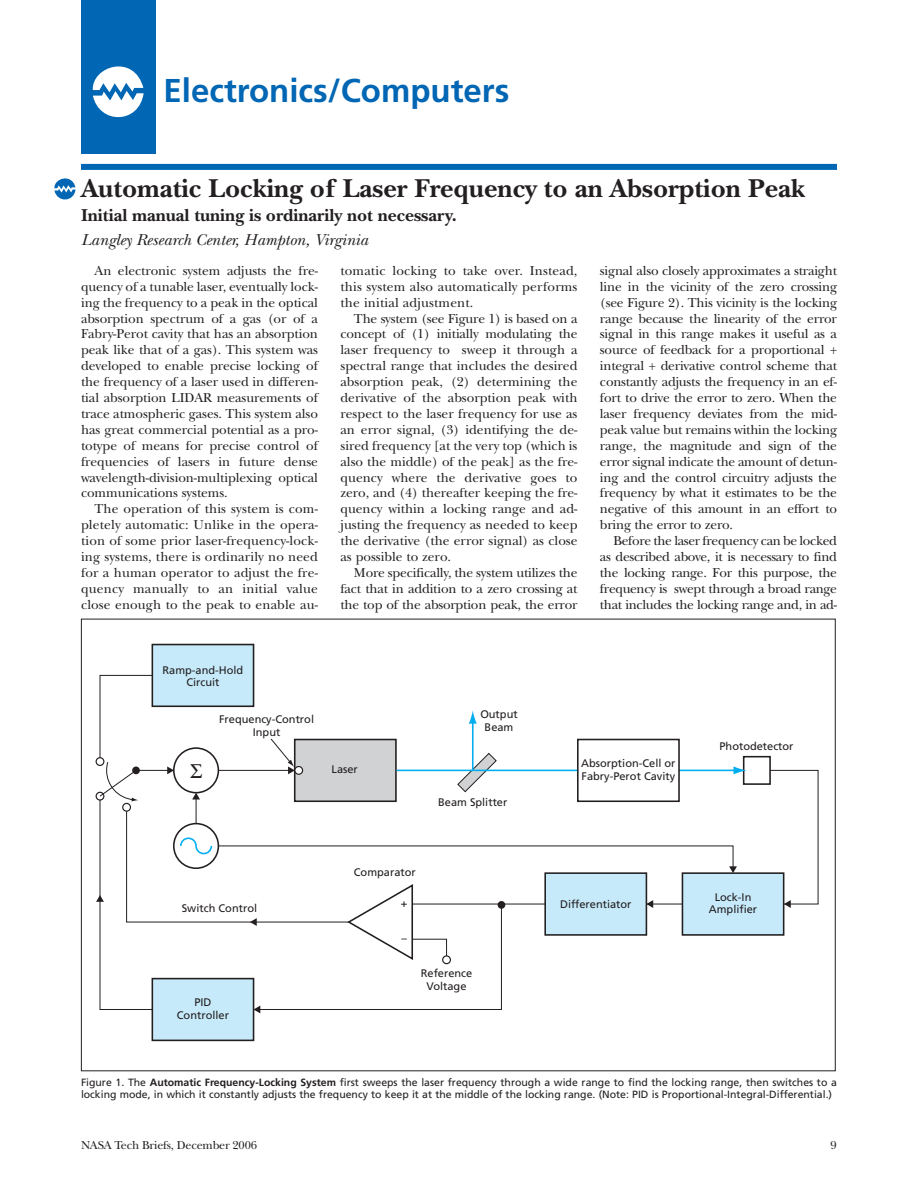
<style>
.page{position:relative;width:918px;height:1188px;background:#fff}
.page>*{position:absolute;margin:0;border:0;box-sizing:border-box;transform-origin:0 0}
.t1{font:700 33px "Frutiger";color:#0166b3}
.t2{font:700 27px "New Baskerville";color:#231f20}
.t3{font:700 18px "New Baskerville";color:#231f20}
.t4{font:italic 16.5px "New Baskerville";color:#231f20}
.t5{font:13.5px/15.9px "New Baskerville";letter-spacing:-.005em;color:#231f20;text-align:justify}
.t6{font:12px "New Baskerville";letter-spacing:-.015em;color:#231f20}
.t7{font:10.95px/12.6px "Frutiger";color:#231f20;text-align:center}
.t8{font:10.5px/12px "Frutiger";color:#231f20}
.s1{font-weight:700}
</style>
<div class="page">
<div style="left:81px;top:164px;width:756px;height:6px;background:#0166b3"></div>
<svg style="left:99px;top:675px;width:719px;height:335px"></svg>
<svg style="left:647px;top:900px;width:6px;height:8px"></svg>
<svg style="left:250px;top:918px;width:7px;height:8px"></svg>
<svg style="left:254px;top:1006px;width:6px;height:7px"></svg>
<svg style="left:96px;top:895px;width:8px;height:7px"></svg>
<svg style="left:784px;top:900px;width:7px;height:8px"></svg>
<div style="left:744px;top:757px;width:26px;height:27px;background:#fff"></div>
<div style="left:743px;top:756px;width:28px;height:29px;border:2px solid #231f20"></div>
<div style="left:682px;top:873px;width:102px;height:62px;background:#c6eafa"></div>
<div style="left:682px;top:872px;width:102px;height:64px;border:2px solid #231f20"></div>
<div style="left:545px;top:873px;width:101px;height:62px;background:#c6eafa"></div>
<div style="left:544px;top:872px;width:103px;height:64px;border:2px solid #231f20"></div>
<div style="left:152px;top:645px;width:102px;height:61px;background:#c6eafa"></div>
<div style="left:152px;top:644px;width:102px;height:63px;border:2px solid #231f20"></div>
<div style="left:152px;top:979px;width:102px;height:61px;background:#c6eafa"></div>
<div style="left:152px;top:978px;width:102px;height:63px;border:2px solid #231f20"></div>
<svg style="left:346px;top:883px;width:68px;height:78px"></svg>
<hr style="left:472px;top:721px;width:2px;height:49px;background:#00aeef">
<svg style="left:469px;top:710px;width:8px;height:14px"></svg>
<div style="left:96px;top:792px;width:8px;height:9px;border:1px solid #231f20;border-radius:50%"></div>
<div style="left:123px;top:803px;width:7px;height:8px;background:#fff;border-radius:50%"></div>
<div style="left:122px;top:803px;width:9px;height:9px;border:1px solid #231f20;border-radius:50%"></div>
<div style="left:443px;top:956px;width:7px;height:8px;background:#fff;border-radius:50%"></div>
<div style="left:442px;top:955px;width:9px;height:9px;border:1px solid #231f20;border-radius:50%"></div>
<div style="left:498px;top:901px;width:7px;height:8px;background:#231f20;border-radius:50%"></div>
<div style="left:132px;top:767px;width:8px;height:7px;background:#231f20;border-radius:50%"></div>
<div style="left:96px;top:758px;width:8px;height:7px;background:#fff;border-radius:50%"></div>
<div style="left:96px;top:757px;width:8px;height:9px;border:1px solid #231f20;border-radius:50%"></div>
<svg style="left:99px;top:761px;width:39px;height:41px"></svg>
<div style="left:81px;top:0;width:75px;height:153px;background:#0166b3"></div>
<svg style="left:93px;top:66px;width:51px;height:51px"></svg>
<svg style="left:54px;top:178px;width:22px;height:22px"></svg>
<svg style="left:167px;top:738px;width:580px;height:135px"></svg>
<h1 class="t1" style="left:164px;top:77px;width:347px">Electronics/Computers</h1>
<h2 class="t2" style="left:81px;top:179px;width:726px">Automatic Locking of Laser Frequency to an Absorption Peak</h2>
<h3 class="t3" style="left:81px;top:209px;width:377px">Initial manual tuning is ordinarily not necessary.</h3>
<p class="t4" style="left:81px;top:234px;width:289px">Langley Research Center, Hampton, Virginia</p>
<p class="t5" style="left:81px;top:264px;width:239px;text-indent:14px">An electronic system adjusts the fre&shy;quency of a tunable laser, eventually lock&shy;ing the frequency to a peak in the optical absorption spectrum of a gas (or of a Fabry-Perot cavity that has an absorption peak like that of a gas). This system was developed to enable precise locking of the frequency of a laser used in differen&shy;tial absorption LIDAR measurements of trace atmospheric gases. This system also has great commercial potential as a pro&shy;totype of means for precise control of frequencies of lasers in future dense wavelength-division-multiplexing optical communications systems.</p>
<p class="t5" style="left:81px;top:503px;width:238px;text-indent:14px">The operation of this system is com&shy;pletely automatic: Unlike in the opera&shy;tion of some prior laser-frequency-lock&shy;ing systems, there is ordinarily no need for a human operator to adjust the fre&shy;quency manually to an initial value close enough to the peak to enable au-</p>
<p class="t5" style="left:340px;top:264px;width:238px">tomatic locking to take over. Instead, this system also automatically performs the initial adjustment.</p>
<p class="t5" style="left:340px;top:312px;width:239px;text-indent:14px">The system (see Figure 1) is based on a concept of (1) initially modulating the laser frequency to sweep it through a spectral range that includes the desired absorption peak, (2) determining the derivative of the absorption peak with respect to the laser frequency for use as an error signal, (3) identifying the de&shy;sired frequency [at the very top (which is also the middle) of the peak] as the fre&shy;quency where the derivative goes to zero, and (4) thereafter keeping the fre&shy;quency within a locking range and ad&shy;justing the frequency as needed to keep the derivative (the error signal) as close as possible to zero.</p>
<p class="t5" style="left:340px;top:566px;width:239px;text-indent:14px">More specifically, the system utilizes the fact that in addition to a zero crossing at the top of the absorption peak, the error</p>
<p class="t5" style="left:600px;top:264px;width:239px">signal also closely approximates a straight line in the vicinity of the zero crossing (see Figure 2). This vicinity is the locking range because the linearity of the error signal in this range makes it useful as a source of feedback for a proportional + integral + derivative control scheme that constantly adjusts the frequency in an ef&shy;fort to drive the error to zero. When the laser frequency deviates from the mid&shy;peak value but remains within the locking range, the magnitude and sign of the error signal indicate the amount of detun&shy;ing and the control circuitry adjusts the frequency by what it estimates to be the negative of this amount in an effort to bring the error to zero.</p>
<p class="t5" style="left:600px;top:534px;width:239px;text-indent:14px">Before the laser frequency can be locked as described above, it is necessary to find the locking range. For this purpose, the frequency is swept through a broad range that includes the locking range and, in ad-</p>
<p class="t7" style="left:163px;top:665px;width:82px">Ramp-and-Hold<br>Circuit</p>
<p class="t7" style="left:219px;top:714px;width:96px">Frequency-Control<br>Input</p>
<p class="t7" style="left:332px;top:764px;width:28px">Laser</p>
<p class="t7" style="left:480px;top:709px;width:39px">Output<br>Beam</p>
<p class="t7" style="left:438px;top:797px;width:71px">Beam Splitter</p>
<p class="t7" style="left:581px;top:758px;width:96px;text-align:left">Absorption-Cell or<br>Fabry-Perot Cavity</p>
<p class="t7" style="left:182px;top:902px;width:77px">Switch Control</p>
<p class="t7" style="left:177px;top:997px;width:54px">PID<br>Controller</p>
<p class="t7" style="left:354px;top:867px;width:63px">Comparator</p>
<p class="t7" style="left:401px;top:898px;width:8px">+</p>
<p class="t7" style="left:560px;top:899px;width:73px">Differentiator</p>
<p class="t7" style="left:402px;top:933px;width:7px">–</p>
<p class="t7" style="left:421px;top:968px;width:53px">Reference<br>Voltage</p>
<p class="t7" style="left:719px;top:740px;width:76px">Photodetector</p>
<p class="t7" style="left:709px;top:892px;width:50px">Lock-In<br>Amplifier</p>
<p class="t8" style="left:81px;top:1077px;width:758px">Figure 1. The <span class="s1">Automatic Frequency-Locking System</span> first sweeps the laser frequency through a wide range to find the locking range, then switches to a locking mode, in which it constantly adjusts the frequency to keep it at the middle of the locking range. (Note: PID is Proportional-Integral-Differential.)</p>
<p class="t6" style="left:81px;top:1141px;width:178px">NASA Tech Briefs, December 2006</p>
<p class="t6" style="left:830px;top:1141px;width:8px">9</p>
</div>
